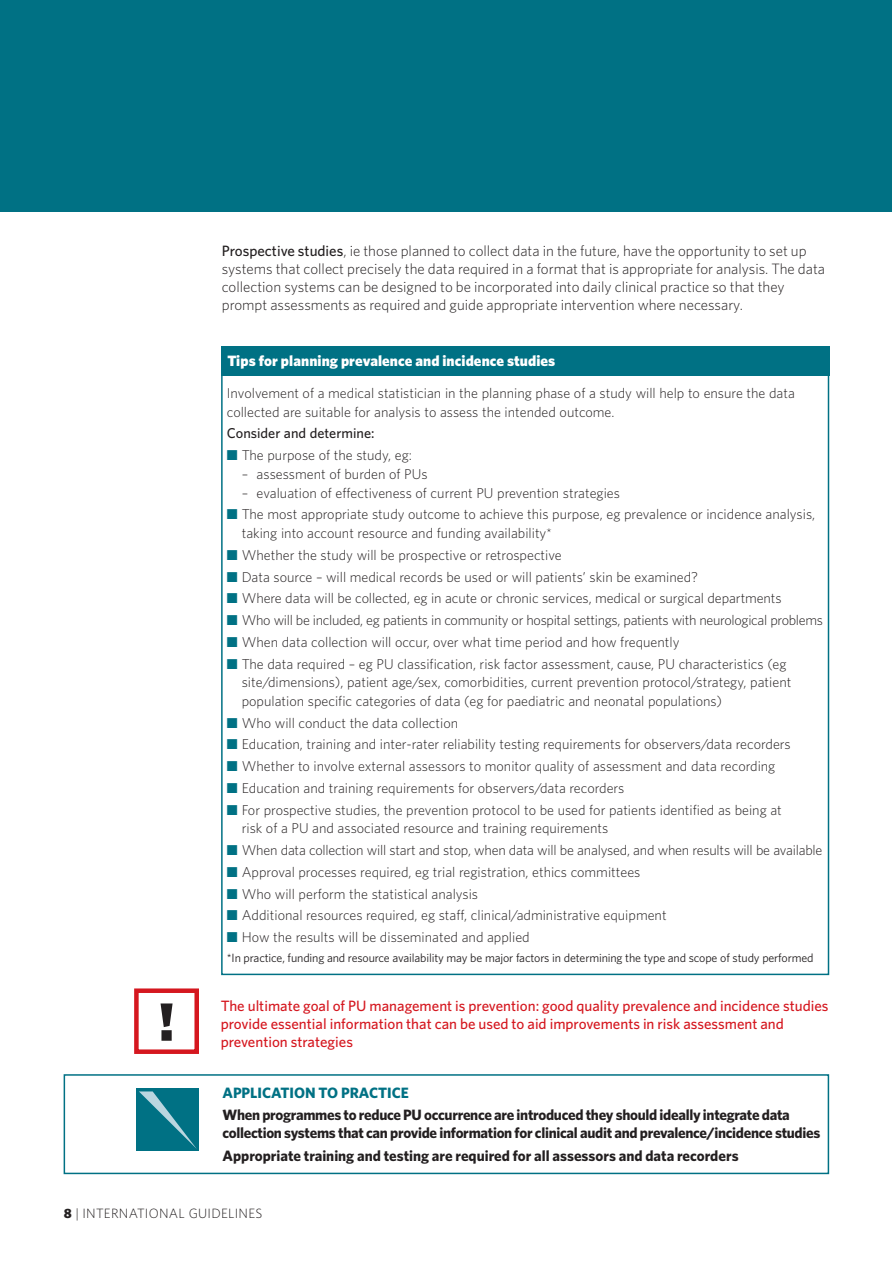
<style>
.page{position:relative;width:893px;height:1263px;background:#fff}
.page>*{position:absolute;margin:0;border:0;box-sizing:border-box;transform-origin:0 0}
.t1{font:900 54px "Whitney";color:#231f20}
.t2{font:300 15px/18px "Whitney";color:#231f20}
.t3{font:500 15px/18px "Whitney";color:#d5171f}
.t4{font:700 15px/18px "Whitney";letter-spacing:-.02em;color:#231f20}
.t5{font:700 15px "Whitney";color:#231f20}
.t6{font:900 15px "Whitney";letter-spacing:.005em;color:#fff}
.t7{font:700 15px "Whitney";color:#007184}
.t8{font:300 14.25px/18.8px "Whitney";color:#231f20}
.t9{font:300 14.25px "Whitney";letter-spacing:-.02em;color:#231f20}
.t10{font:500 14.25px "Whitney";color:#231f20}
.t11{font:300 13.5px "Whitney";letter-spacing:.02em;color:#231f20}
.t12{font:12px "Whitney";letter-spacing:-.015em;color:#231f20}
.s1{font-weight:500}
.s2{color:#007184}
.s3{font-weight:900}
</style>
<div class="page">
<div style="left:0;top:0;width:891px;height:212px;background:#007184"></div>
<div style="left:134px;top:988px;width:65px;height:66px;border:4px solid #d5171f"></div>
<div style="left:64px;top:1074px;width:765px;height:100px;border:2px solid #007184"></div>
<div style="left:221px;top:346px;width:608px;height:30px;background:#007184"></div>
<div style="left:137px;top:1089px;width:62px;height:62px;background:#007184"></div>
<svg style="left:139px;top:1091px;width:58px;height:58px"></svg>
<p class="t2" style="left:222px;top:243px;width:605px"><span class="s1">Prospective studies</span>, ie those planned to collect data in the future, have the opportunity to set up systems that collect precisely the data required in a format that is appropriate for analysis. The data collection systems can be designed to be incorporated into daily clinical practice so that they prompt assessments as required and guide appropriate intervention where necessary.</p>
<p class="t6" style="left:227px;top:355px;width:329px">Tips for planning prevalence and incidence studies</p>
<h1 class="t1" style="left:158px;top:1002px;width:18px">!</h1>
<p class="t8" style="left:227px;top:385px;width:569px">Involvement of a medical statistician in the planning phase of a study will help to ensure the data collected are suitable for analysis to assess the intended outcome.</p>
<p class="t10" style="left:227px;top:428px;width:149px">Consider and determine:</p>
<p class="t8" style="left:227px;top:447px;width:187px"><span class="s2">■</span> The purpose of the study, eg:</p>
<p class="t8" style="left:242px;top:466px;width:187px">– assessment of burden of PUs</p>
<p class="t8" style="left:242px;top:485px;width:380px">– evaluation of effectiveness of current PU prevention strategies</p>
<p class="t8" style="left:242px;top:506px;width:575px;text-indent:-15px"><span class="s2">■</span> The most appropriate study outcome to achieve this purpose, eg prevalence or incidence analysis, taking into account resource and funding availability*</p>
<p class="t8" style="left:227px;top:547px;width:336px"><span class="s2">■</span> Whether the study will be prospective or retrospective</p>
<p class="t8" style="left:227px;top:568px;width:473px"><span class="s2">■</span> Data source – will medical records be used or will patients’ skin be examined?</p>
<p class="t8" style="left:227px;top:590px;width:556px"><span class="s2">■</span> Where data will be collected, eg in acute or chronic services, medical or surgical departments</p>
<p class="t9" style="left:227px;top:615px;width:597px"><span class="s2">■</span> Who will be included, eg patients in community or hospital settings, patients with neurological problems</p>
<p class="t8" style="left:227px;top:634px;width:454px"><span class="s2">■</span> When data collection will occur, over what time period and how frequently</p>
<p class="t8" style="left:242px;top:655px;width:551px;text-indent:-15px"><span class="s2">■</span> The data required – eg PU classification, risk factor assessment, cause, PU characteristics (eg site/dimensions), patient age/sex, comorbidities, current prevention protocol/strategy, patient population specific categories of data (eg for paediatric and neonatal populations)</p>
<p class="t8" style="left:227px;top:715px;width:233px"><span class="s2">■</span> Who will conduct the data collection</p>
<p class="t8" style="left:227px;top:736px;width:565px"><span class="s2">■</span> Education, training and inter-rater reliability testing requirements for observers/data recorders</p>
<p class="t8" style="left:227px;top:758px;width:550px"><span class="s2">■</span> Whether to involve external assessors to monitor quality of assessment and data recording</p>
<p class="t8" style="left:227px;top:780px;width:399px"><span class="s2">■</span> Education and training requirements for observers/data recorders</p>
<p class="t8" style="left:242px;top:801px;width:541px;text-indent:-15px"><span class="s2">■</span> For prospective studies, the prevention protocol to be used for patients identified as being at risk of a PU and associated resource and training requirements</p>
<p class="t8" style="left:227px;top:842px;width:597px"><span class="s2">■</span> When data collection will start and stop, when data will be analysed, and when results will be available</p>
<p class="t8" style="left:227px;top:864px;width:415px"><span class="s2">■</span> Approval processes required, eg trial registration, ethics committees</p>
<p class="t8" style="left:227px;top:885px;width:253px"><span class="s2">■</span> Who will perform the statistical analysis</p>
<p class="t8" style="left:227px;top:907px;width:441px"><span class="s2">■</span> Additional resources required, eg staff, clinical/administrative equipment</p>
<p class="t8" style="left:227px;top:929px;width:304px"><span class="s2">■</span> How the results will be disseminated and applied</p>
<p class="t12" style="left:227px;top:953px;width:588px">*In practice, funding and resource availability may be major factors in determining the type and scope of study performed</p>
<p class="t3" style="left:221px;top:998px;width:609px">The ultimate goal of PU management is prevention: good quality prevalence and incidence studies provide essential information that can be used to aid improvements in risk assessment and</p>
<p class="t3" style="left:221px;top:1034px;width:134px">prevention strategies</p>
<p class="t7" style="left:222px;top:1087px;width:188px">APPLICATION TO PRACTICE</p>
<p class="t4" style="left:222px;top:1107px;width:599px">When programmes to reduce PU occurrence are introduced they should ideally integrate data collection systems that can provide information for clinical audit and prevalence/incidence studies</p>
<p class="t5" style="left:222px;top:1150px;width:517px">Appropriate training and testing are required for all assessors and data recorders</p>
<p class="t11" style="left:64px;top:1208px;width:200px"><span class="s3">8</span> | INTERNATIONAL GUIDELINES</p>
</div>
